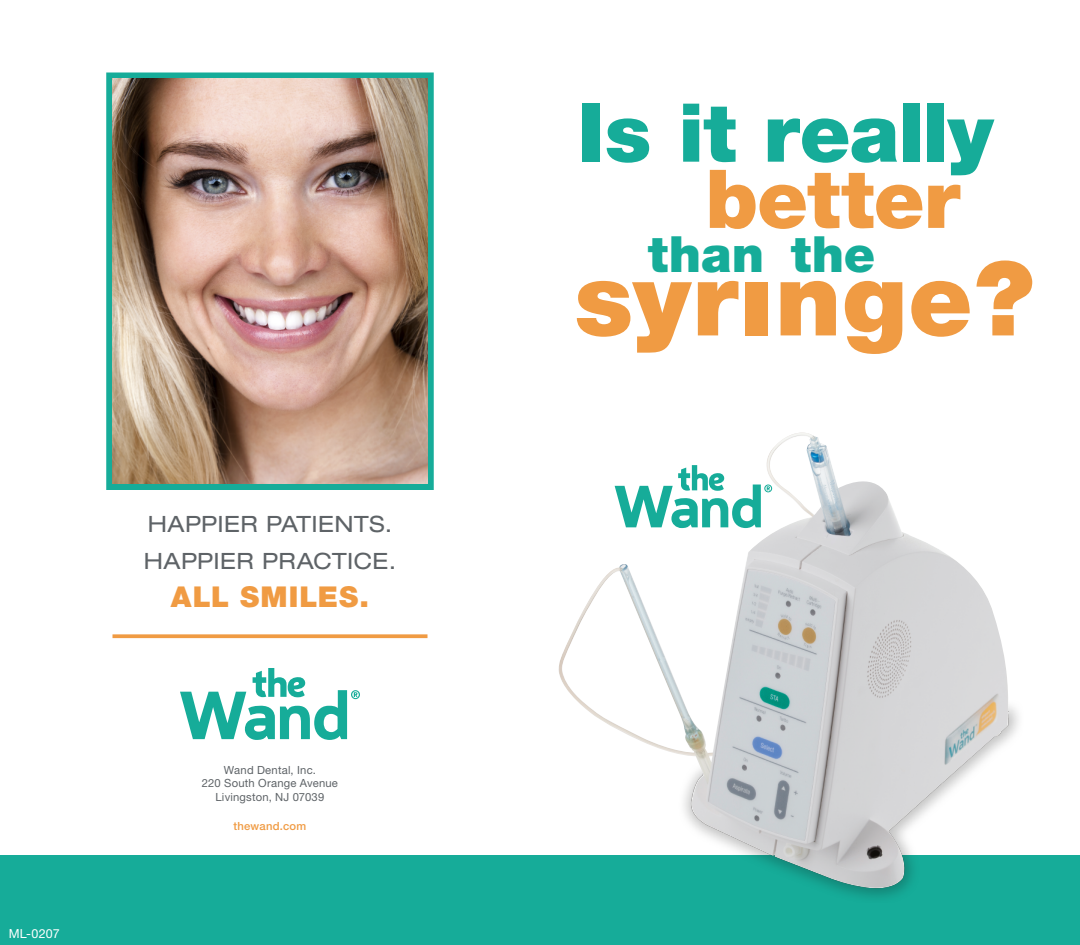
<style>
.page{position:relative;width:1080px;height:945px;background:#fff}
.page>*{position:absolute;margin:0;border:0;box-sizing:border-box;transform-origin:0 0}
.t1{font:900 102.5px "Helvetica Neue";letter-spacing:.01em;color:#f09b43}
.t2{font:900 81.25px "Helvetica Neue";letter-spacing:-.01em;color:#16ac99}
.t3{font:900 81.25px "Helvetica Neue";letter-spacing:-.01em;color:#f09b43}
.t4{font:900 50px "Helvetica Neue";color:#16ac99}
.t5{font:900 28.75px "Helvetica Neue";letter-spacing:.035em;color:#f09b43}
.t6{font:expanded 22.5px/37.5px "Helvetica Neue";letter-spacing:.015em;color:#5e6367}
.t7{font:12.5px "Helvetica Neue";letter-spacing:.015em;color:#fff}
.t8{font:11.25px/13.5px "Helvetica Neue";letter-spacing:.02em;color:#5e6367;text-align:center}
.t9{font:500 11.25px "Helvetica Neue";letter-spacing:.02em;color:#f09b43}
.s1{font-size:74.88px}
</style>
<div class="page">
<div style="left:0;top:855px;width:1080px;height:90px;background:#16ac99"></div>
<img style="left:558px;top:433px;width:452px;height:464px">
<svg style="left:106px;top:72px;width:328px;height:418px;background:#25af9d"></svg>
<img style="left:112px;top:79px;width:316px;height:405px">
<svg style="left:615px;top:465px;width:157px;height:63px"></svg>
<svg style="left:180px;top:668px;width:180px;height:72px"></svg>
<svg style="left:112px;top:634px;width:316px;height:4px"></svg>
<p class="t7" style="left:9px;top:926px;width:53px">ML-0207</p>
<h3 class="t6" style="left:144px;top:505px;width:254px">HAPPIER PATIENTS.<br>HAPPIER PRACTICE.</h3>
<h3 class="t5" style="left:171px;top:579px;width:200px">ALL SMILES.</h3>
<p class="t8" style="left:202px;top:763px;width:138px">Wand Dental, Inc.<br>220 South Orange Avenue<br>Livingston, NJ 07039</p>
<p class="t9" style="left:234px;top:820px;width:74px">thewand.com</p>
<h2 class="t2" style="left:578px;top:84px;width:417px">Is it really</h2>
<h2 class="t3" style="left:705px;top:150px;width:256px">better</h2>
<h3 class="t4" style="left:648px;top:224px;width:229px">than the</h3>
<h1 class="t1" style="left:574px;top:238px;width:461px">syr<span class="s1">I</span>nge?</h1>
</div>
